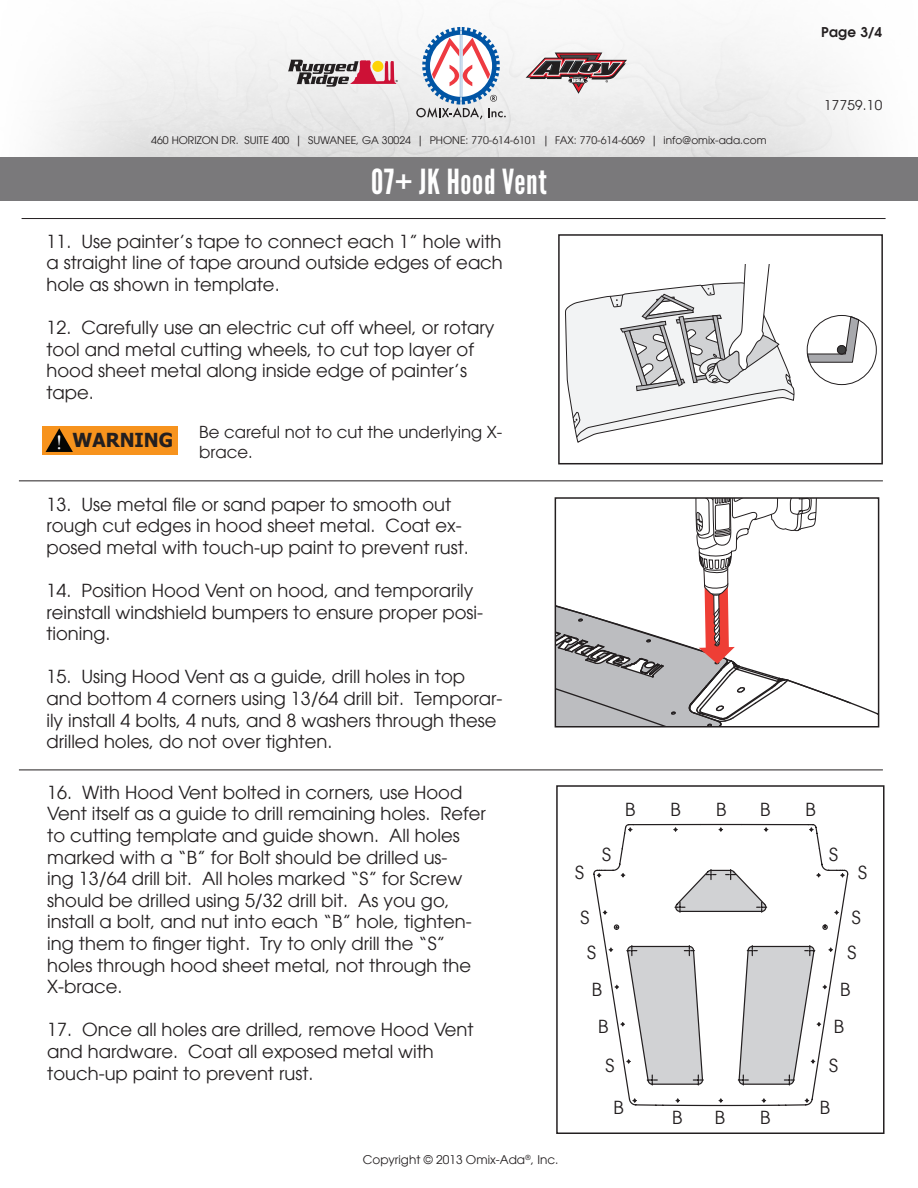
<style>
.page{position:relative;width:918px;height:1188px;background:#fff}
.page>*{position:absolute;margin:0;border:0;box-sizing:border-box;transform-origin:0 0}
.t1{font:34.5px "League Gothic";letter-spacing:.02em;color:#fff}
.t2{font:700 19.35px "Tahoma";color:#231f20}
.t3{font:18px/21.6px "Avant Garde LT";color:#231f20}
.t4{font:16.5px/19.8px "Avant Garde LT";color:#231f20}
.t5{font:13.5px "Avant Garde LT";letter-spacing:.02em;color:#231f20}
.t6{font:600 13.5px "Avant Garde LT";color:#231f20}
.t7{font:12px "Avant Garde LT";color:#231f20}
.t8{font:10.5px "Avant Garde LT";color:#231f20}
</style>
<div class="page">
<svg style="left:416px;top:27px;width:90px;height:92px"></svg>
<svg style="left:526px;top:53px;width:101px;height:41px"></svg>
<svg style="left:288px;top:60px;width:110px;height:27px"></svg>
<div style="left:1px;top:157px;width:917px;height:44px;background:#7a797b"></div>
<hr style="left:22px;top:218px;width:864px;height:1px;background:#231f20">
<hr style="left:19px;top:480px;width:864px;height:1px;background:#231f20">
<hr style="left:19px;top:770px;width:864px;height:1px;background:#231f20">
<svg style="left:558px;top:500px;width:318px;height:225px"></svg>
<div style="left:555px;top:497px;width:324px;height:231px;border:2px solid #231f20"></div>
<svg style="left:565px;top:265px;width:229px;height:178px"></svg>
<svg style="left:807px;top:316px;width:52px;height:47px"></svg>
<div style="left:807px;top:315px;width:70px;height:70px;border:1px solid #231f20;border-radius:50%"></div>
<div style="left:837px;top:346px;width:9px;height:8px;background:#3e3e3f;border-radius:50%"></div>
<div style="left:837px;top:345px;width:9px;height:9px;border:1px solid #231f20;border-radius:50%"></div>
<div style="left:558px;top:234px;width:325px;height:230px;border:2px solid #231f20"></div>
<svg style="left:593px;top:824px;width:256px;height:283px"></svg>
<div style="left:556px;top:785px;width:329px;height:349px;border:2px solid #231f20"></div>
<div style="left:43px;top:426px;width:135px;height:29px;background:#f7931d"></div>
<svg style="left:46px;top:428px;width:27px;height:24px"></svg>
<p class="t6" style="left:821px;top:23px;width:63px">Page 3/4</p>
<p class="t8" style="left:151px;top:134px;width:617px">460 HORIZON DR. SUITE 400 | SUWANEE, GA 30024 | PHONE: 770-614-6101 | FAX: 770-614-6069 | info@omix-ada.com</p>
<p class="t1" style="left:371px;top:162px;width:177px">07+ JK Hood Vent</p>
<p class="t3" style="left:46px;top:230px;width:458px;text-align:justify">11. Use painter’s tape to connect each 1” hole with a straight line of tape around outside edges of each hole as shown in template.</p>
<p class="t3" style="left:46px;top:317px;width:450px">12. Carefully use an electric cut off wheel, or rotary tool and metal cutting wheels, to cut top layer of hood sheet metal along inside edge of painter’s tape.</p>
<p class="t2" style="left:73px;top:427px;width:102px">WARNING</p>
<p class="t4" style="left:199px;top:422px;width:305px">Be careful not to cut the underlying X&shy;brace.</p>
<p class="t3" style="left:46px;top:493px;width:424px">13. Use metal file or sand paper to smooth out rough cut edges in hood sheet metal. Coat ex&shy;posed metal with touch-up paint to prevent rust.</p>
<p class="t3" style="left:46px;top:580px;width:438px">14. Position Hood Vent on hood, and temporarily reinstall windshield bumpers to ensure proper posi&shy;tioning.</p>
<p class="t3" style="left:46px;top:666px;width:458px">15. Using Hood Vent as a guide, drill holes in top and bottom 4 corners using 13/64 drill bit. Temporar&shy;ily install 4 bolts, 4 nuts, and 8 washers through these drilled holes, do not over tighten.</p>
<p class="t5" style="left:824px;top:97px;width:59px">17759.10</p>
<p class="t3" style="left:47px;top:781px;width:440px">16. With Hood Vent bolted in corners, use Hood Vent itself as a guide to drill remaining holes. Refer to cutting template and guide shown. All holes marked with a “B” for Bolt should be drilled us-<br>ing 13/64 drill bit. All holes marked “S” for Screw should be drilled using 5/32 drill bit. As you go, install a bolt, and nut into each “B” hole, tighten&shy;ing them to finger tight. Try to only drill the “S” holes through hood sheet metal, not through the X-brace.</p>
<p class="t3" style="left:47px;top:1019px;width:428px">17. Once all holes are drilled, remove Hood Vent and hardware. Coat all exposed metal with touch-up paint to prevent rust.</p>
<p class="t7" style="left:363px;top:1153px;width:197px">Copyright © 2013 Omix-Ada<sup>®</sup>, Inc.</p>
<p class="t3" style="left:625px;top:799px;width:12px">B</p>
<p class="t3" style="left:671px;top:799px;width:12px">B</p>
<p class="t3" style="left:716px;top:799px;width:12px">B</p>
<p class="t3" style="left:760px;top:799px;width:12px">B</p>
<p class="t3" style="left:806px;top:799px;width:12px">B</p>
<p class="t3" style="left:602px;top:844px;width:10px">S</p>
<p class="t3" style="left:829px;top:844px;width:10px">S</p>
<p class="t3" style="left:575px;top:862px;width:10px">S</p>
<p class="t3" style="left:858px;top:862px;width:10px">S</p>
<p class="t3" style="left:580px;top:906px;width:10px">S</p>
<p class="t3" style="left:852px;top:906px;width:10px">S</p>
<p class="t3" style="left:587px;top:942px;width:10px">S</p>
<p class="t3" style="left:847px;top:942px;width:10px">S</p>
<p class="t3" style="left:592px;top:979px;width:12px">B</p>
<p class="t3" style="left:840px;top:979px;width:12px">B</p>
<p class="t3" style="left:598px;top:1015px;width:12px">B</p>
<p class="t3" style="left:834px;top:1015px;width:12px">B</p>
<p class="t3" style="left:605px;top:1054px;width:10px">S</p>
<p class="t3" style="left:829px;top:1054px;width:10px">S</p>
<p class="t3" style="left:613px;top:1096px;width:12px">B</p>
<p class="t3" style="left:820px;top:1096px;width:12px">B</p>
<p class="t3" style="left:672px;top:1106px;width:12px">B</p>
<p class="t3" style="left:715px;top:1106px;width:12px">B</p>
<p class="t3" style="left:760px;top:1106px;width:12px">B</p>
</div>
